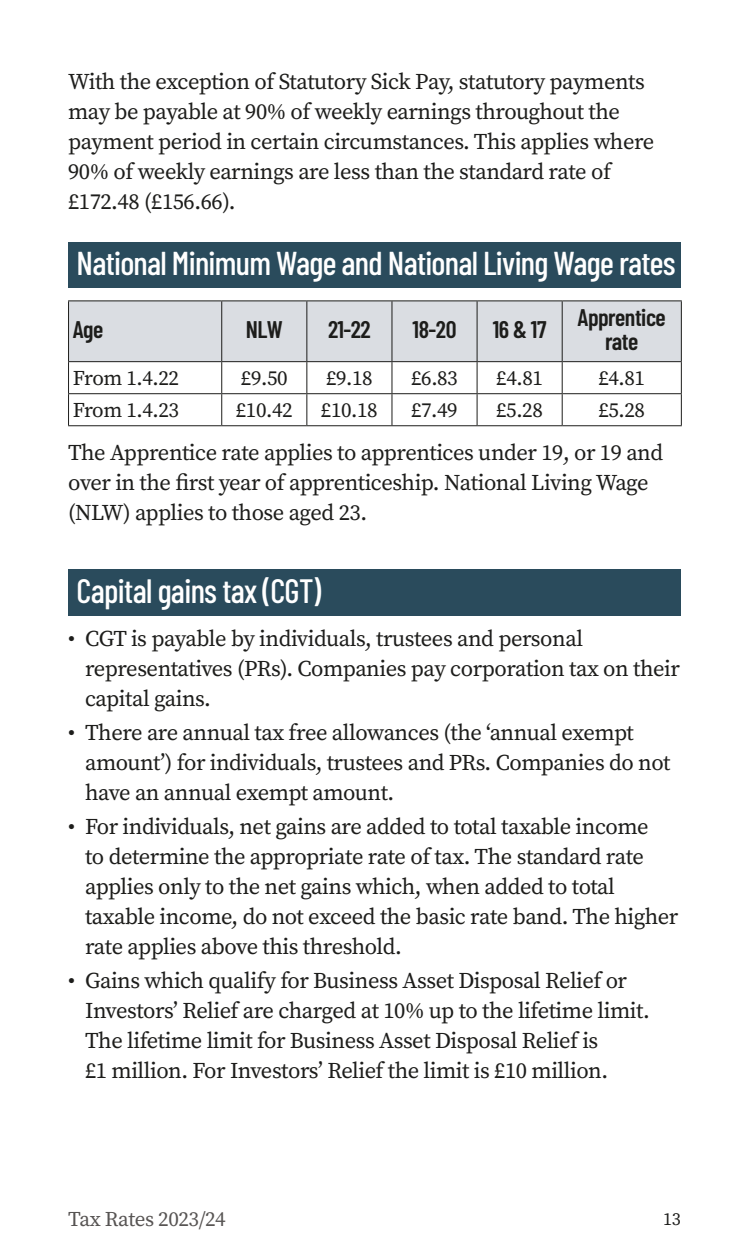
<style>
.page{position:relative;width:749px;height:1259px;background:#fff}
.page>*{position:absolute;margin:0;border:0;box-sizing:border-box;transform-origin:0 0}
.t1{font:500 33.6px "Barlow Condensed";letter-spacing:-.02em;color:#fff}
.t2{font:500 33px "Barlow Condensed";letter-spacing:-.02em;color:#fff}
.t3{font:600 24px/24px "Barlow Condensed";letter-spacing:-.02em;color:#1d1d1b;text-align:center}
.t4{font:22.5px/30px "Source Serif Pro";letter-spacing:-.02em;color:#1d1d1b}
.t5{font:21px "Source Serif Pro";letter-spacing:-.02em;color:#1d1d1b}
.t6{font:21px "Source Serif Pro";letter-spacing:-.02em;color:#575453}
.t7{font:18px "Source Serif Pro";color:#1d1d1b}
</style>
<div class="page">
<div style="left:68px;top:242px;width:612px;height:45px;background:#2a4b5c"></div>
<div style="left:69px;top:301px;width:611px;height:60px;background:#dadde2"></div>
<hr style="left:221px;top:301px;width:1px;height:60px;background:#1d1d1b">
<hr style="left:306px;top:301px;width:1px;height:60px;background:#1d1d1b">
<hr style="left:391px;top:301px;width:1px;height:60px;background:#1d1d1b">
<hr style="left:476px;top:301px;width:1px;height:60px;background:#1d1d1b">
<hr style="left:561px;top:301px;width:1px;height:60px;background:#1d1d1b">
<hr style="left:221px;top:362px;width:1px;height:31px;background:#1d1d1b">
<hr style="left:306px;top:362px;width:1px;height:31px;background:#1d1d1b">
<hr style="left:391px;top:362px;width:1px;height:31px;background:#1d1d1b">
<hr style="left:476px;top:362px;width:1px;height:31px;background:#1d1d1b">
<hr style="left:561px;top:362px;width:1px;height:31px;background:#1d1d1b">
<hr style="left:68px;top:393px;width:154px;height:1px;background:#1d1d1b">
<hr style="left:222px;top:393px;width:85px;height:1px;background:#1d1d1b">
<hr style="left:221px;top:394px;width:1px;height:31px;background:#1d1d1b">
<hr style="left:307px;top:393px;width:85px;height:1px;background:#1d1d1b">
<hr style="left:306px;top:394px;width:1px;height:31px;background:#1d1d1b">
<hr style="left:392px;top:393px;width:85px;height:1px;background:#1d1d1b">
<hr style="left:391px;top:394px;width:1px;height:31px;background:#1d1d1b">
<hr style="left:477px;top:393px;width:85px;height:1px;background:#1d1d1b">
<hr style="left:476px;top:394px;width:1px;height:31px;background:#1d1d1b">
<hr style="left:562px;top:393px;width:119px;height:1px;background:#1d1d1b">
<hr style="left:561px;top:394px;width:1px;height:31px;background:#1d1d1b">
<hr style="left:68px;top:361px;width:154px;height:1px;background:#1d1d1b">
<hr style="left:222px;top:361px;width:85px;height:1px;background:#1d1d1b">
<hr style="left:307px;top:361px;width:85px;height:1px;background:#1d1d1b">
<hr style="left:392px;top:361px;width:85px;height:1px;background:#1d1d1b">
<hr style="left:477px;top:361px;width:85px;height:1px;background:#1d1d1b">
<hr style="left:562px;top:361px;width:119px;height:1px;background:#1d1d1b">
<hr style="left:68px;top:300px;width:154px;height:1px;background:#1d1d1b">
<hr style="left:68px;top:301px;width:1px;height:60px;background:#1d1d1b">
<hr style="left:222px;top:300px;width:85px;height:1px;background:#1d1d1b">
<hr style="left:307px;top:300px;width:85px;height:1px;background:#1d1d1b">
<hr style="left:392px;top:300px;width:85px;height:1px;background:#1d1d1b">
<hr style="left:477px;top:300px;width:85px;height:1px;background:#1d1d1b">
<hr style="left:562px;top:300px;width:119px;height:1px;background:#1d1d1b">
<hr style="left:680px;top:301px;width:1px;height:60px;background:#1d1d1b">
<hr style="left:68px;top:362px;width:1px;height:31px;background:#1d1d1b">
<hr style="left:680px;top:362px;width:1px;height:31px;background:#1d1d1b">
<hr style="left:68px;top:394px;width:1px;height:31px;background:#1d1d1b">
<hr style="left:680px;top:394px;width:1px;height:31px;background:#1d1d1b">
<hr style="left:68px;top:425px;width:154px;height:1px;background:#1d1d1b">
<hr style="left:222px;top:425px;width:85px;height:1px;background:#1d1d1b">
<hr style="left:307px;top:425px;width:85px;height:1px;background:#1d1d1b">
<hr style="left:392px;top:425px;width:85px;height:1px;background:#1d1d1b">
<hr style="left:477px;top:425px;width:85px;height:1px;background:#1d1d1b">
<hr style="left:562px;top:425px;width:119px;height:1px;background:#1d1d1b">
<div style="left:68px;top:569px;width:612px;height:46px;background:#2a4b5c"></div>
<p class="t4" style="left:68px;top:66px;width:587px">With the exception of Statutory Sick Pay, statutory payments may be payable at 90% of weekly earnings throughout the payment period in certain circumstances. This applies where 90% of weekly earnings are less than the standard rate of £172.48 (£156.66).</p>
<h2 class="t2" style="left:77px;top:239px;width:600px">National Minimum Wage and National Living Wage rates</h2>
<p class="t3" style="left:73px;top:316px;width:32px">Age</p>
<p class="t3" style="left:246px;top:316px;width:39px">NLW</p>
<p class="t3" style="left:328px;top:316px;width:44px">21-22</p>
<p class="t3" style="left:412px;top:316px;width:45px">18-20</p>
<p class="t3" style="left:492px;top:316px;width:55px">16 &amp; 17</p>
<p class="t3" style="left:577px;top:304px;width:90px">Apprentice rate</p>
<p class="t5" style="left:73px;top:364px;width:108px">From 1.4.22</p>
<p class="t5" style="left:241px;top:364px;width:48px">£9.50</p>
<p class="t5" style="left:326px;top:364px;width:48px">£9.18</p>
<p class="t5" style="left:411px;top:364px;width:48px">£6.83</p>
<p class="t5" style="left:496px;top:364px;width:48px">£4.81</p>
<p class="t5" style="left:598px;top:364px;width:48px">£4.81</p>
<p class="t5" style="left:73px;top:396px;width:108px">From 1.4.23</p>
<p class="t5" style="left:236px;top:396px;width:58px">£10.42</p>
<p class="t5" style="left:321px;top:396px;width:58px">£10.18</p>
<p class="t5" style="left:411px;top:396px;width:48px">£7.49</p>
<p class="t5" style="left:496px;top:396px;width:48px">£5.28</p>
<p class="t5" style="left:598px;top:396px;width:48px">£5.28</p>
<p class="t4" style="left:68px;top:438px;width:596px">The Apprentice rate applies to apprentices under 19, or 19 and over in the first year of apprenticeship. National Living Wage (NLW) applies to those aged 23.</p>
<h1 class="t1" style="left:77px;top:566px;width:246px">Capital gains tax (CGT)</h1>
<p class="t4" style="left:85px;top:623px;width:596px;text-indent:-17px">• CGT is payable by individuals, trustees and personal representatives (PRs). Companies pay corporation tax on their capital gains.</p>
<p class="t4" style="left:85px;top:717px;width:586px;text-indent:-17px">• There are annual tax free allowances (the ‘annual exempt amount’) for individuals, trustees and PRs. Companies do not have an annual exempt amount.</p>
<p class="t4" style="left:85px;top:811px;width:594px;text-indent:-17px">• For individuals, net gains are added to total taxable income<br>to determine the appropriate rate of tax. The standard rate applies only to the net gains which, when added to total taxable income, do not exceed the basic rate band. The higher rate applies above this threshold.</p>
<p class="t4" style="left:85px;top:966px;width:566px;text-indent:-17px">• Gains which qualify for Business Asset Disposal Relief or Investors’ Relief are charged at 10% up to the lifetime limit.<br>The lifetime limit for Business Asset Disposal Relief is<br>£1 million. For Investors’ Relief the limit is £10 million.</p>
<p class="t6" style="left:68px;top:1205px;width:159px">Tax Rates 2023/24</p>
<p class="t7" style="left:663px;top:1206px;width:19px">13</p>
</div>
